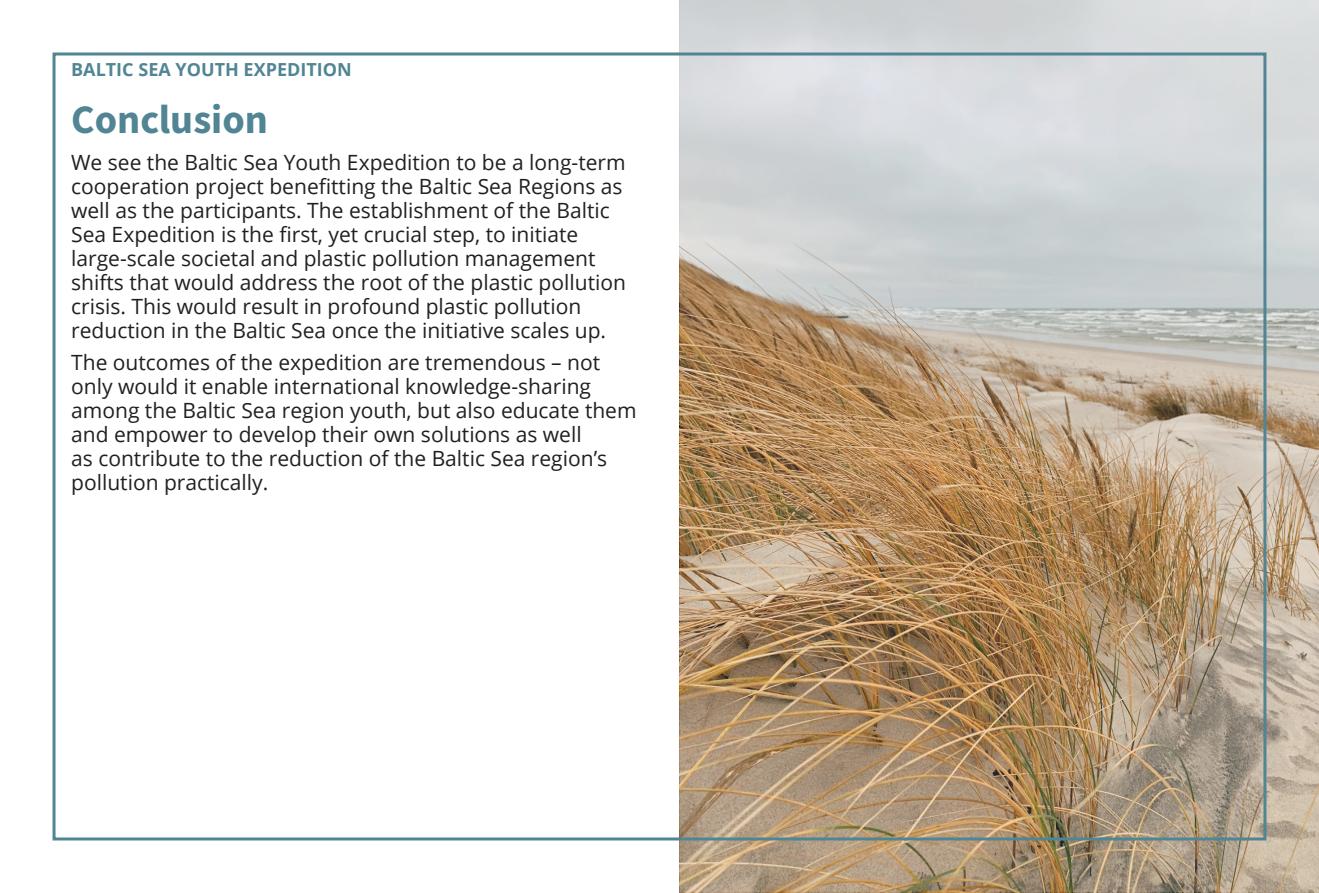
<style>
.page{position:relative;width:1319px;height:893px;background:#fff}
.page>*{position:absolute;margin:0;border:0;box-sizing:border-box;transform-origin:0 0}
.Heading{font:40.5px "Source Sans Variable";color:#518594}
.t1{font:21px/24px "Open Sans";color:#231f20}
.t2{font:700 18px "Open Sans";color:#518594}
</style>
<div class="page">
<img style="left:680px;top:1px;width:637px;height:891px">
<p class="t2" style="left:71px;top:57px;width:282px">BALTIC SEA YOUTH EXPEDITION</p>
<p class="Heading" style="left:71px;top:95px;width:198px">Conclusion</p>
<p class="t1" style="left:71px;top:150px;width:556px">We see the Baltic Sea Youth Expedition to be a long-term cooperation project benefitting the Baltic Sea Regions as well as the participants. The establishment of the Baltic Sea Expedition is the first, yet crucial step, to initiate large-scale societal and plastic pollution management shifts that would address the root of the plastic pollution crisis. This would result in profound plastic pollution reduction in the Baltic Sea once the initiative scales up.</p>
<p class="t1" style="left:71px;top:350px;width:567px">The outcomes of the expedition are tremendous – not only would it enable international knowledge-sharing among the Baltic Sea region youth, but also educate them and empower to develop their own solutions as well<br>as contribute to the reduction of the Baltic Sea region’s pollution practically.</p>
</div>
